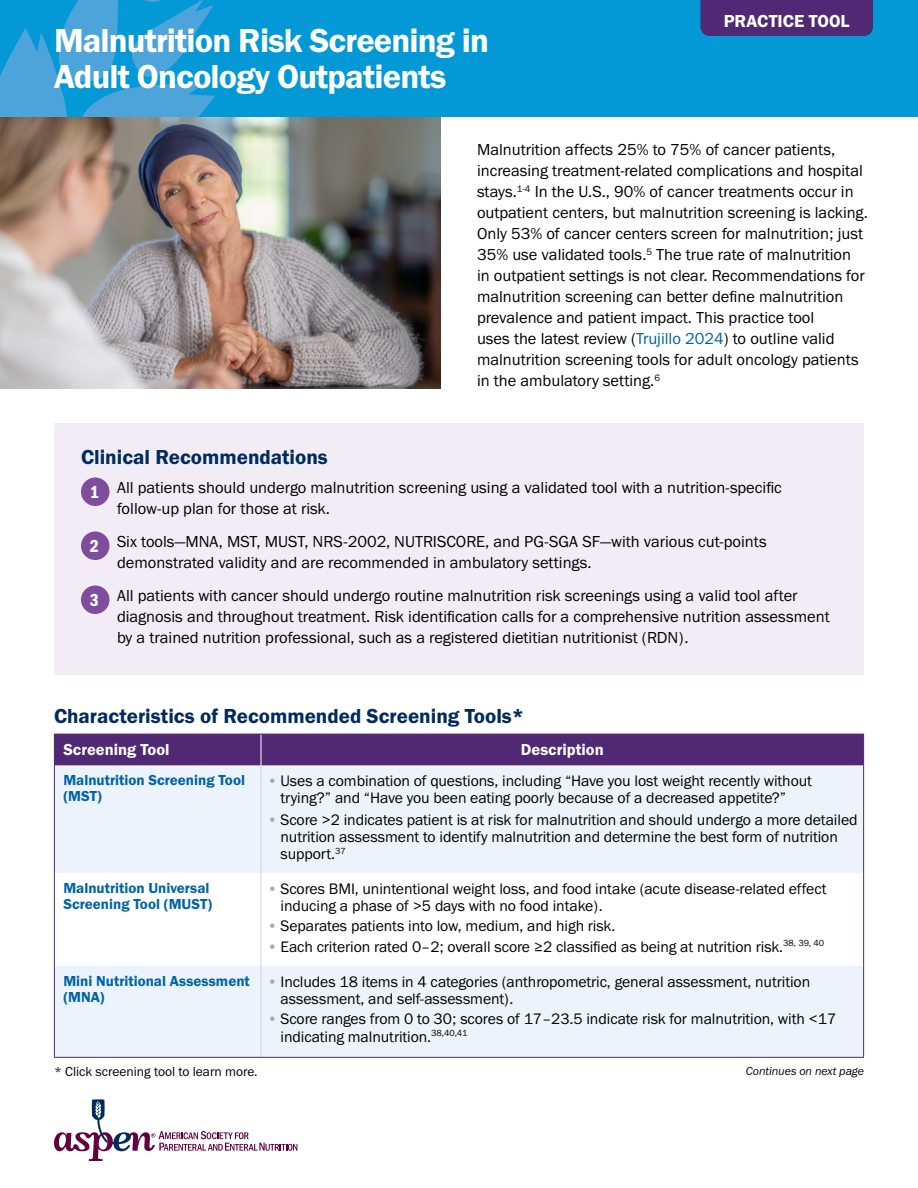
<style>
.page{position:relative;width:918px;height:1188px;background:#fff}
.page>*{position:absolute;margin:0;border:0;box-sizing:border-box;transform-origin:0 0}
.t1{font:34.5px/36px "Franklin Gothic URW Dem";letter-spacing:-.025em;color:#fff}
.t2{font:21px "Franklin Gothic URW Dem";color:#002b5a}
.t3{font:18px "Franklin Gothic URW Dem";color:#fff}
.t4{font:16.5px/21px "Franklin Gothic URW Boo";color:#000}
.t5{font:16.5px "Franklin Gothic URW Dem";color:#fff}
.t6{font:15.75px/17.2px "Franklin Gothic URW Boo";letter-spacing:-.005em;color:#000}
.t7{font:15px/15.8px "Franklin Gothic URW Dem";color:#0063a6}
.t8{font:13.5px "Franklin Gothic URW Boo";color:#000}
.t9{font:12px "Franklin Gothic URW Boo Ita";letter-spacing:-.005em;color:#000}
.s1{color:#0063a6}
.s2{font-family:"Franklin Gothic URW Con Dem";font-size:18px;color:#fff}
.s3{color:#a7a9ac}
</style>
<div class="page">
<img style="left:0;top:117px;width:441px;height:272px">
<div style="left:55px;top:735px;width:808px;height:31px;background:#512873"></div>
<svg style="left:55px;top:766px;width:808px;height:291px;fill:#edf3fa"></svg>
<hr style="left:261px;top:734px;width:1px;height:32px;background:#fff">
<hr style="left:261px;top:766px;width:1px;height:107px;background:#d1d3d4">
<hr style="left:261px;top:873px;width:1px;height:93px;background:#d1d3d4">
<hr style="left:261px;top:966px;width:1px;height:91px;background:#d1d3d4">
<hr style="left:54px;top:734px;width:207px;height:1px;background:#512873">
<hr style="left:54px;top:734px;width:1px;height:32px;background:#512873">
<hr style="left:261px;top:734px;width:603px;height:1px;background:#512873">
<hr style="left:863px;top:734px;width:1px;height:32px;background:#512873">
<hr style="left:54px;top:966px;width:1px;height:91px;background:#512873">
<hr style="left:863px;top:966px;width:1px;height:91px;background:#512873">
<hr style="left:54px;top:766px;width:1px;height:107px;background:#512873">
<hr style="left:863px;top:766px;width:1px;height:107px;background:#512873">
<hr style="left:54px;top:873px;width:1px;height:93px;background:#512873">
<hr style="left:863px;top:873px;width:1px;height:93px;background:#512873">
<hr style="left:54px;top:1057px;width:207px;height:1px;background:#512873">
<hr style="left:261px;top:1057px;width:603px;height:1px;background:#512873">
<div style="left:54px;top:423px;width:810px;height:252px;background:#f2ecf6"></div>
<div style="left:81px;top:478px;width:29px;height:28px;background:#804c9e;border-radius:50%"></div>
<div style="left:81px;top:532px;width:29px;height:28px;background:#804c9e;border-radius:50%"></div>
<div style="left:81px;top:586px;width:29px;height:28px;background:#804c9e;border-radius:50%"></div>
<div style="left:0;top:0;width:918px;height:117px;background:#0299d6"></div>
<svg style="left:0;top:0;width:215px;height:117px"></svg>
<div style="left:700px;top:0;width:173px;height:36px;background:#512873"></div>
<svg style="left:54px;top:1099px;width:243px;height:62px"></svg>
<h1 class="t1" style="left:54px;top:22px;width:437px">Malnutrition Risk Screening in<br>Adult Oncology Outpatients</h1>
<p class="t3" style="left:724px;top:10px;width:127px">PRACTICE TOOL</p>
<p class="t4" style="left:477px;top:139px;width:392px">Malnutrition affects 25% to 75% of cancer patients, increasing treatment-related complications and hospital stays.<sup>1-4</sup> In the U.S., 90% of cancer treatments occur in outpatient centers, but malnutrition screening is lacking.<br>Only 53% of cancer centers screen for malnutrition; just 35% use validated tools.<sup>5</sup> The true rate of malnutrition in outpatient settings is not clear. Recommendations for malnutrition screening can better define malnutrition prevalence and patient impact. This practice tool<br>uses the latest review (<span class="s1">Trujillo 2024</span>) to outline valid malnutrition screening tools for adult oncology patients in the ambulatory setting.<sup>6</sup></p>
<p class="t2" style="left:81px;top:444px;width:248px">Clinical Recommendations</p>
<p class="t4" style="left:117px;top:476px;width:667px;text-indent:-27px"><span class="s2">1</span> All patients should undergo malnutrition screening using a validated tool with a nutrition-specific follow-up plan for those at risk.</p>
<p class="t4" style="left:117px;top:530px;width:651px;text-indent:-27px"><span class="s2">2</span> Six tools—MNA, MST, MUST, NRS-2002, NUTRISCORE, and PG-SGA SF—with various cut-points demonstrated validity and are recommended in ambulatory settings.</p>
<p class="t4" style="left:117px;top:584px;width:714px;text-indent:-27px"><span class="s2">3</span> All patients with cancer should undergo routine malnutrition risk screenings using a valid tool after diagnosis and throughout treatment. Risk identification calls for a comprehensive nutrition assessment by a trained nutrition professional, such as a registered dietitian nutritionist (RDN).</p>
<p class="t2" style="left:54px;top:703px;width:472px">Characteristics of Recommended Screening Tools*</p>
<p class="t5" style="left:63px;top:740px;width:108px">Screening Tool</p>
<p class="t5" style="left:521px;top:740px;width:84px">Description</p>
<p class="t7" style="left:63px;top:772px;width:183px">Malnutrition Screening Tool (MST)</p>
<p class="t6" style="left:280px;top:772px;width:533px;text-indent:-13px"><span class="s3">•</span> Uses a combination of questions, including “Have you lost weight recently without trying?” and “Have you been eating poorly because of a decreased appetite?”</p>
<p class="t6" style="left:280px;top:811px;width:579px;text-indent:-13px"><span class="s3">•</span> Score &gt;2 indicates patient is at risk for malnutrition and should undergo a more detailed nutrition assessment to identify malnutrition and determine the best form of nutrition support.<sup>37</sup></p>
<p class="t7" style="left:63px;top:880px;width:150px">Malnutrition Universal<br>Screening Tool (MUST)</p>
<p class="t6" style="left:280px;top:880px;width:548px;text-indent:-13px"><span class="s3">•</span> Scores BMI, unintentional weight loss, and food intake (acute disease-related effect inducing a phase of &gt;5 days with no food intake).</p>
<p class="t6" style="left:267px;top:917px;width:350px"><span class="s3">•</span> Separates patients into low, medium, and high risk.</p>
<p class="t6" style="left:267px;top:937px;width:559px"><span class="s3">•</span> Each criterion rated 0–2; overall score ≥2 classified as being at nutrition risk.<sup>38,</sup> <sup>39,</sup> <sup>40</sup></p>
<p class="t7" style="left:63px;top:973px;width:188px">Mini Nutritional Assessment (MNA)</p>
<p class="t6" style="left:280px;top:973px;width:531px;text-indent:-13px"><span class="s3">•</span> Includes 18 items in 4 categories (anthropometric, general assessment, nutrition assessment, and self-assessment).</p>
<p class="t6" style="left:280px;top:1010px;width:557px;text-indent:-13px"><span class="s3">•</span> Score ranges from 0 to 30; scores of 17–23.5 indicate risk for malnutrition, with &lt;17 indicating malnutrition.<sup>38,40,41</sup></p>
<p class="t9" style="left:746px;top:1064px;width:120px">Continues on next page</p>
<p class="t8" style="left:54px;top:1063px;width:205px">* Click screening tool to learn more.</p>
</div>
